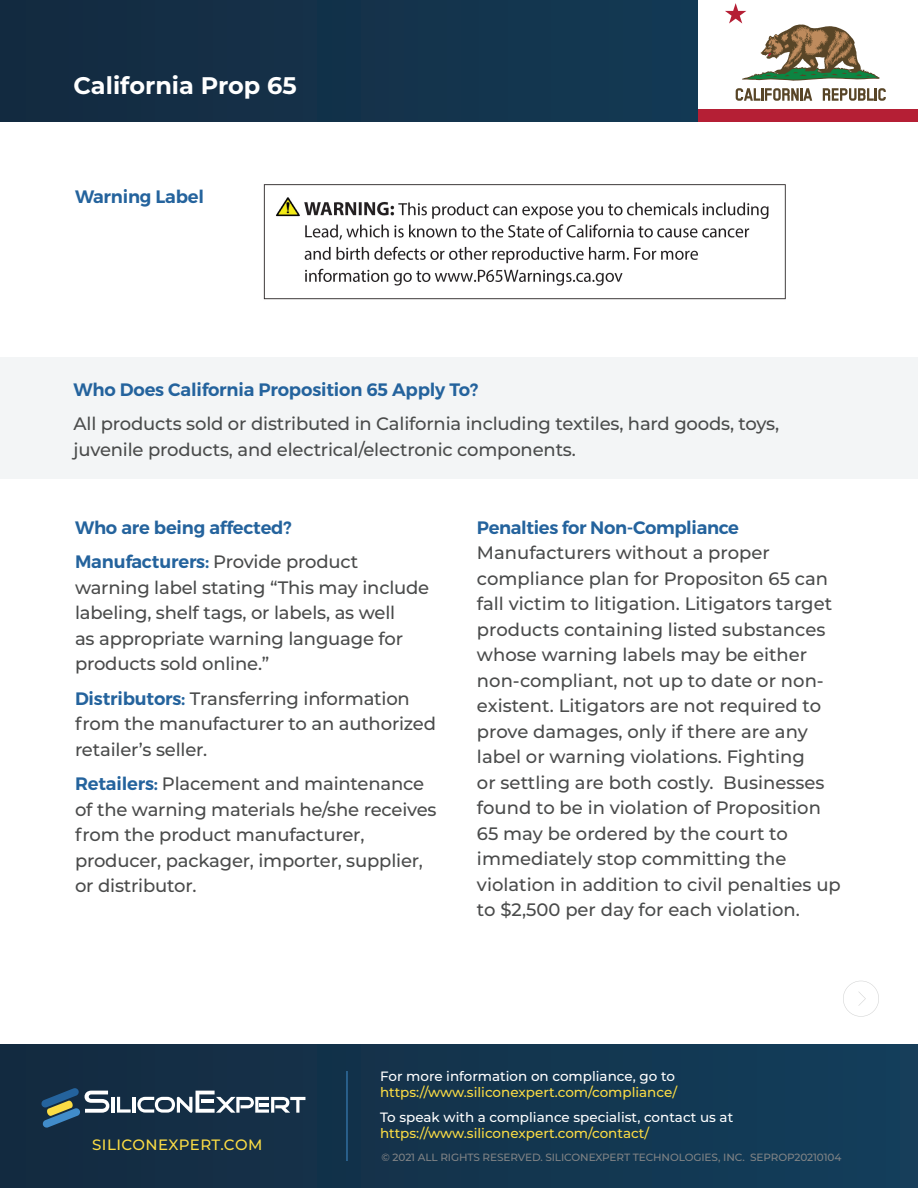
<style>
.page{position:relative;width:918px;height:1188px;background:#fff}
.page>*{position:absolute;margin:0;border:0;box-sizing:border-box;transform-origin:0 0}
.t1{font:700 24px "Montserrat";color:#fff}
.t2{font:500 18px/25.5px "Montserrat";letter-spacing:-.01em;color:#4a4b4b}
.t3{font:600 18px/34.5px "Montserrat";letter-spacing:-.01em;color:#24639d}
.t4{font:500 15px "Montserrat";letter-spacing:.03em;color:#fbdc44}
.t5{font:500 13.5px "Montserrat";color:#fff}
.t6{font:500 13.5px "Montserrat";color:#fbdc44}
.t7{font:500 10.5px "Montserrat";letter-spacing:-.01em;color:#808385}
.s1{font-weight:500;color:#4a4b4b}
.s2{font-weight:600;color:#24639d}
</style>
<div class="page">
<div style="left:0;top:1044px;width:918px;height:144px;background:linear-gradient(to right,#142a40,#133e5b)"></div>
<hr style="left:346px;top:1071px;width:1px;height:90px;background:#418cca">
<svg style="left:41px;top:1088px;width:68px;height:40px;background:#435e6e"></svg>
<hr style="left:111px;top:1097px;width:4px;height:16px;background:#fff">
<svg style="left:117px;top:1097px;width:14px;height:16px"></svg>
<hr style="left:133px;top:1097px;width:3px;height:16px;background:#fff">
<svg style="left:137px;top:1091px;width:168px;height:22px"></svg>
<div style="left:0;top:357px;width:918px;height:122px;background:#f3f5f6"></div>
<div style="left:0;top:0;width:918px;height:122px;background:#13314a"></div>
<svg style="left:843px;top:981px;width:36px;height:36px"></svg>
<img style="left:263px;top:184px;width:523px;height:116px">
<div style="left:698px;top:0;width:220px;height:122px;background:#fff"></div>
<div style="left:698px;top:109px;width:220px;height:13px;background:#b51f35"></div>
<svg style="left:736px;top:88px;width:150px;height:13px"></svg>
<svg style="left:725px;top:3px;width:155px;height:78px"></svg>
<h1 class="t1" style="left:74px;top:68px;width:225px">California Prop 65</h1>
<p class="t3" style="left:75px;top:179px;width:131px">Warning Label</p>
<p class="t3" style="left:74px;top:372px;width:406px">Who Does California Proposition 65 Apply To?</p>
<p class="t2" style="left:74px;top:410px;width:707px">All products sold or distributed in California including textiles, hard goods, toys, juvenile products, and electrical/electronic components.</p>
<p class="t3" style="left:75px;top:510px;width:285px">Who are being affected?<br>Manufacturers: <span class="s1">Provide product</span></p>
<p class="t2" style="left:75px;top:574px;width:356px">warning label stating “This may include labeling, shelf tags, or labels, as well<br>as appropriate warning language for products sold online.”</p>
<p class="t2" style="left:75px;top:685px;width:363px"><span class="s2">Distributors:</span> Transferring information from the manufacturer to an authorized retailer’s seller.</p>
<p class="t2" style="left:75px;top:770px;width:363px"><span class="s2">Retailers:</span> Placement and maintenance of the warning materials he/she receives from the product manufacturer, producer, packager, importer, supplier, or distributor.</p>
<p class="t3" style="left:477px;top:510px;width:263px">Penalties for Non-Compliance</p>
<p class="t2" style="left:477px;top:539px;width:365px">Manufacturers without a proper compliance plan for Propositon 65 can fall victim to litigation. Litigators target products containing listed substances whose warning labels may be either non-compliant, not up to date or non&shy;existent. Litigators are not required to prove damages, only if there are any label or warning violations. Fighting<br>or settling are both costly. Businesses found to be in violation of Proposition 65 may be ordered by the court to immediately stop committing the violation in addition to civil penalties up to $2,500 per day for each violation.</p>
<p class="t4" style="left:92px;top:1134px;width:172px">SILICONEXPERT.COM</p>
<p class="t5" style="left:380px;top:1067px;width:296px">For more information on compliance, go to</p>
<p class="t6" style="left:380px;top:1083px;width:299px">https://www.siliconexpert.com/compliance/</p>
<p class="t5" style="left:380px;top:1108px;width:355px">To speak with a compliance specialist, contact us at</p>
<p class="t6" style="left:380px;top:1123px;width:271px">https://www.siliconexpert.com/contact/</p>
<p class="t7" style="left:382px;top:1150px;width:461px">© 2021 ALL RIGHTS RESERVED. SILICONEXPERT TECHNOLOGIES, INC. SEPROP20210104</p>
</div>
